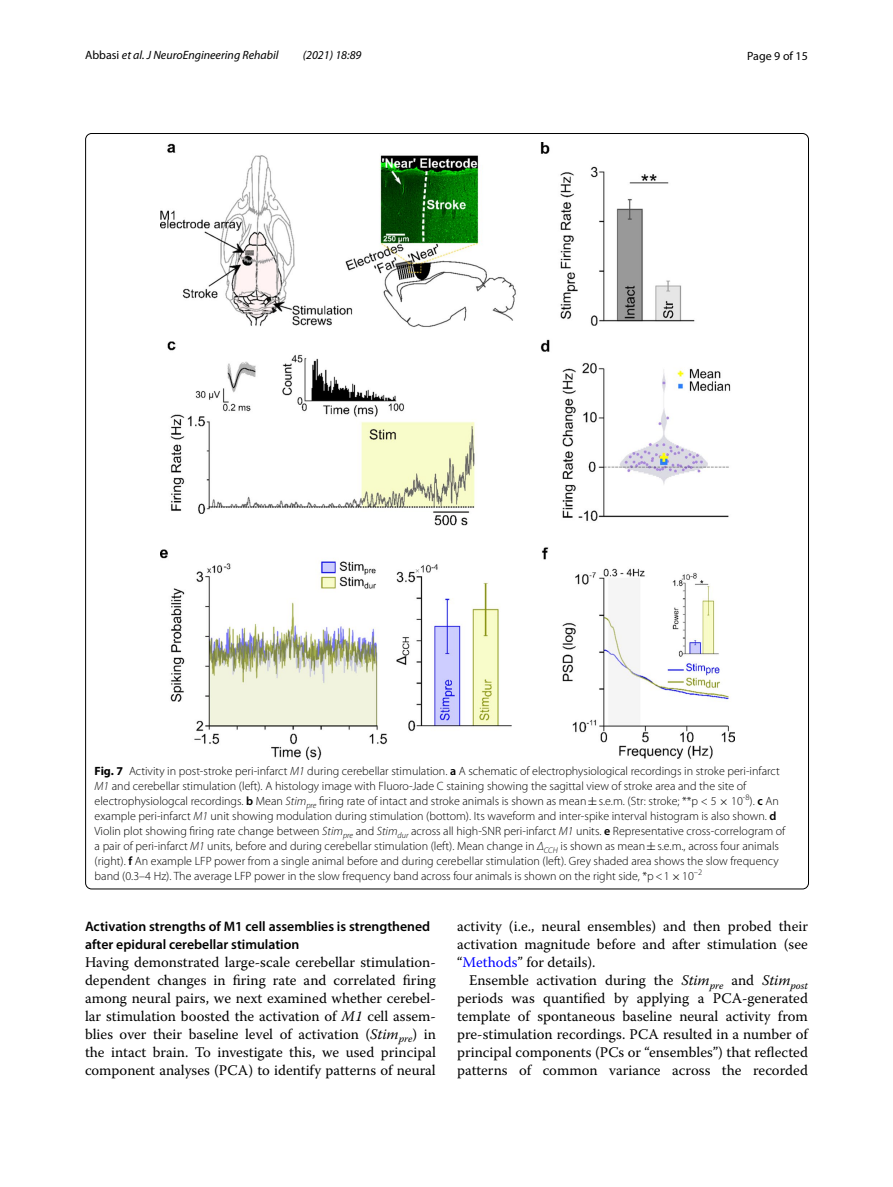
<style>
.page{position:relative;width:893px;height:1187px;background:#fff}
.page>*{position:absolute;margin:0;border:0;box-sizing:border-box;transform-origin:0 0}
.t1{font:14.7px/18px "Warnock Pro";color:#000;text-align:justify}
.t2{font:600 13.8px/18px "Myriad Pro";color:#000}
.t3{font:300 12px/15px "Myriad Pro";color:#000}
.t4{font:italic 12px "Myriad Pro";color:#000}
.t5{font:12px "Myriad Pro";color:#000}
.s1{font-style:normal}
.s2{font-weight:700}
.s3{font-style:italic}
.s4{font-weight:600}
.s5{font-family:"MTSY";font-weight:400}
.s6{color:#00f}
</style>
<div class="page">
<img style="left:160px;top:142px;width:574px;height:617px">
<p class="t4" style="left:85px;top:48px;width:195px"><span class="s1">Abbasi</span> et al. J NeuroEngineering Rehabil</p>
<p class="t4" style="left:303px;top:48px;width:60px">(2021) 18:89</p>
<p class="t5" style="left:747px;top:48px;width:62px">Page 9 of 15</p>
<p class="t3" style="left:95px;top:763px;width:692px"><span class="s2">Fig. 7</span> Activity in post-stroke peri-infarct <span class="s3">M1</span> during cerebellar stimulation. <span class="s4">a</span> A schematic of electrophysiological recordings in stroke peri-infarct <span class="s3">M1</span> and cerebellar stimulation (left). A histology image with Fluoro-Jade C staining showing the sagittal view of stroke area and the site of electrophysiologcal recordings. <span class="s4">b</span> Mean <span class="s3">Stim</span><sub>pre</sub> firing rate of intact and stroke animals is shown as mean<span class="s5">±</span>s.e.m. (Str: stroke; **p &lt; 5 <span class="s5">×</span> -10<sup>-8</sup>). <span class="s4">c</span> An example peri-infarct <span class="s3">M1</span> unit showing modulation during stimulation (bottom). Its waveform and inter-spike interval histogram is also shown. <span class="s4">d </span>Violin plot showing firing rate change between <span class="s3">Stim</span><sub>pre</sub> and <span class="s3">Stim</span><sub>dur</sub> across all high-SNR peri-infarct <span class="s3">M1</span> units. <span class="s4">e</span> Representative cross-correlogram of a pair of peri-infarct <span class="s3">M1</span> units, before and during cerebellar stimulation (left). Mean change in <span class="s3">Δ</span><sub>CCH</sub> is shown as mean<span class="s5">±</span>s.e.m., across four animals (right). <span class="s4">f</span> An example LFP power from a single animal before and during cerebellar stimulation (left). Grey shaded area shows the slow frequency band (0.3–4 Hz). The average LFP power in the slow frequency band across four animals is shown on the right side, *p&lt;1<span class="s5">×</span> -10<sup>–2</sup></p>
<p class="t2" style="left:85px;top:916px;width:347px">Activation strengths of M1 cell assemblies is strengthened after epidural cerebellar stimulation</p>
<p class="t1" style="left:85px;top:952px;width:352px">Having demonstrated large-scale cerebellar stimulation&shy;dependent changes in firing rate and correlated firing among neural pairs, we next examined whether cerebel&shy;lar stimulation boosted the activation of <span class="s3">M1</span> cell assem&shy;blies over their baseline level of activation (<span class="s3">Stim</span><sub>pre</sub>) in the intact brain. To investigate this, we used principal component analyses (PCA) to identify patterns of neural</p>
<p class="t1" style="left:457px;top:916px;width:352px">activity (i.e., neural ensembles) and then probed their activation magnitude before and after stimulation (see “<span class="s6">Methods</span>” for details).</p>
<p class="t1" style="left:457px;top:970px;width:352px;text-indent:12px">Ensemble activation during the <span class="s3">Stim</span><sub>pre</sub> and <span class="s3">Stim</span><sub>post </sub>periods was quantified by applying a PCA-generated template of spontaneous baseline neural activity from pre-stimulation recordings. PCA resulted in a number of principal components (PCs or “ensembles”) that reflected patterns of common variance across the recorded</p>
</div>
